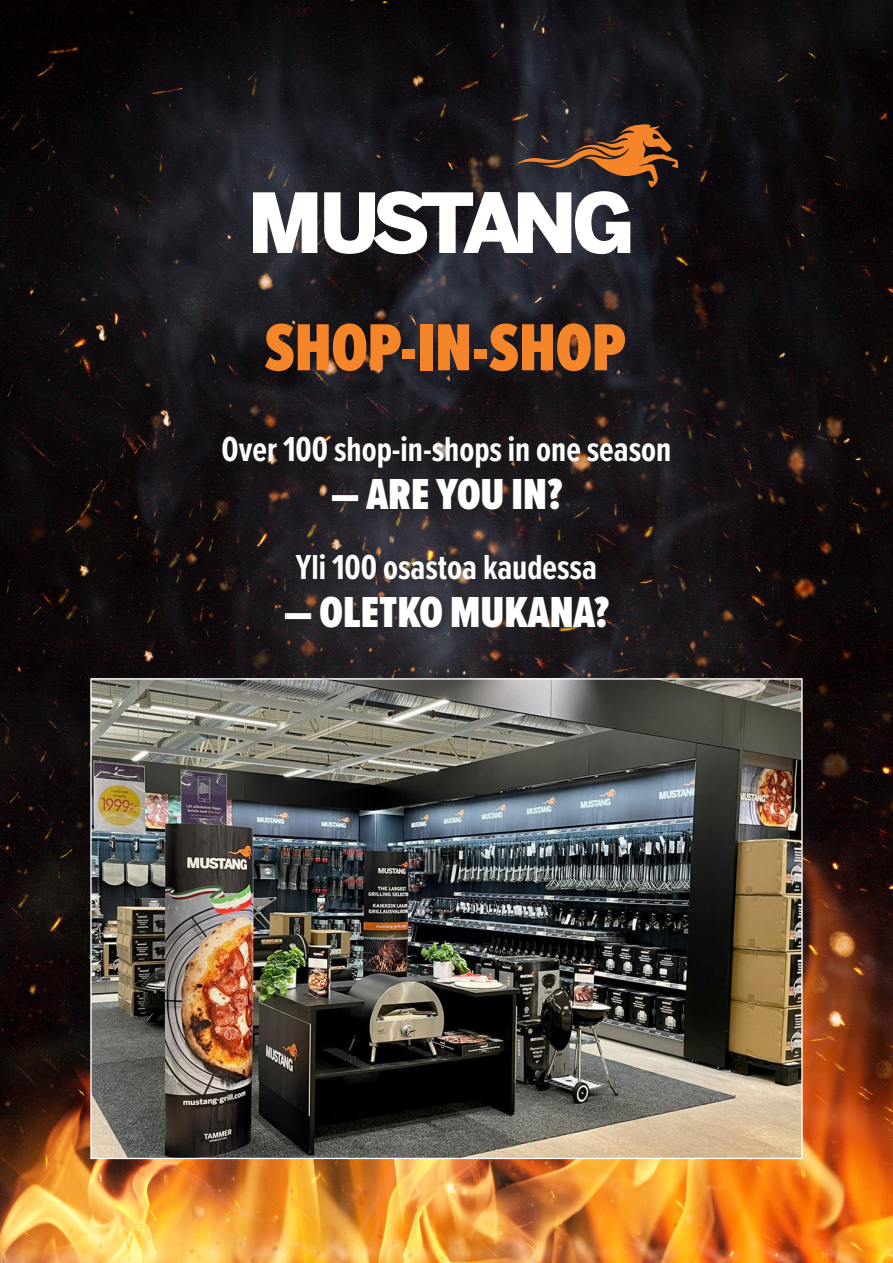
<style>
.page{position:relative;width:893px;height:1263px;background:#fff}
.page>*{position:absolute;margin:0;border:0;box-sizing:border-box;transform-origin:0 0}
.t1{font:900 69px "Proxima Nova Ex Cn";color:#f58529}
.t2{font:900 45px "Proxima Nova Ex Cn";color:#fff}
.t3{font:700 36px "Proxima Nova Ex Cn";color:#fff}
</style>
<div class="page">
<img style="left:0;top:0;width:893px;height:1263px">
<svg style="left:253px;top:192px;width:64px;height:61px"></svg>
<svg style="left:324px;top:124px;width:354px;height:130px"></svg>
<div style="left:215px;top:429px;width:463px;height:207px;background:#231f20;opacity:.75"></div>
<img style="left:92px;top:680px;width:709px;height:477px">
<p class="t1" style="left:265px;top:297px;width:363px">SHOP-IN-SHOP</p>
<p class="t3" style="left:222px;top:423px;width:451px">Over 100 shop-in-shops in one season</p>
<p class="t2" style="left:331px;top:461px;width:233px">— ARE YOU IN?</p>
<p class="t3" style="left:296px;top:541px;width:303px">Yli 100 osastoa kaudessa</p>
<p class="t2" style="left:284px;top:579px;width:327px">— OLETKO MUKANA?</p>
</div>
